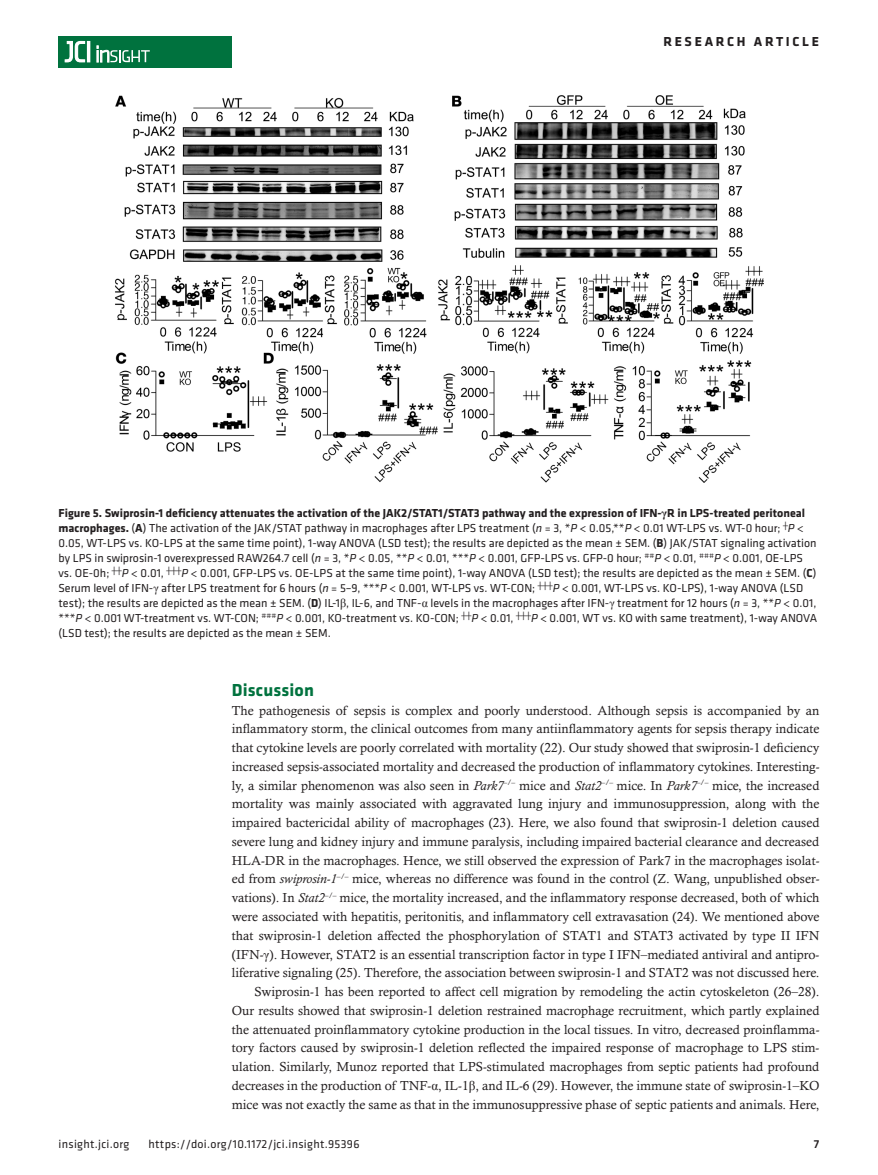
<style>
.page{position:relative;width:878px;height:1175px;background:#fff}
.page>*{position:absolute;margin:0;border:0;box-sizing:border-box;transform-origin:0 0}
.t1{font:700 18px "Klavika";letter-spacing:.01em;color:#00723e}
.t2{font:700 13.5px "Klavika Basic";letter-spacing:.2em;color:#231f20}
.t3{font:13.2px/18.8px "Calisto MT Std";color:#231f20;text-align:right}
.t4{font:12px/15px "Klavika Basic";color:#231f20}
.t5{font:12px "Klavika Basic";letter-spacing:.025em;color:#231f20}
.t6{font:500 12px "Klavika Basic";color:#231f20}
.s1{font-weight:700}
.s2{font-family:"Times New Roman";font-weight:700}
.s3{font-style:italic}
.s4{font-family:"Times New Roman"}
</style>
<div class="page">
<div style="left:59px;top:36px;width:173px;height:31px;background:#00723e"></div>
<hr style="left:87px;top:41px;width:3px;height:21px;background:#fff">
<svg style="left:64px;top:41px;width:21px;height:22px"></svg>
<svg style="left:97px;top:46px;width:53px;height:16px"></svg>
<img style="left:115px;top:96px;width:648px;height:386px">
<p class="t2" style="left:663px;top:32px;width:157px">RESEARCH ARTICLE</p>
<p class="t4" style="left:59px;top:505px;width:760px"><span class="s1">Figure 5. Swiprosin-1 deficiency attenuates the activation of the JAK2/STAT1/STAT3 pathway and the expression of IFN-</span><span class="s2">γ</span><span class="s1">R in LPS-treated peritoneal macrophages.</span> (<span class="s1">A</span>) The activation of the JAK/STAT pathway in macrophages after LPS treatment (<span class="s3">n</span> = 3, *<span class="s3">P</span> &lt; 0.05,**<span class="s3">P</span> &lt; 0.01 WT-LPS vs. WT-0 hour; <sup>┼</sup><span class="s3">P</span> &lt; 0.05, WT-LPS vs. KO-LPS at the same time point), 1-way ANOVA (LSD test); the results are depicted as the mean ± SEM. (<span class="s1">B</span>) JAK/STAT signaling activation by LPS in swiprosin-1 overexpressed RAW264.7 cell (<span class="s3">n</span> = 3, *<span class="s3">P</span> &lt; 0.05, **<span class="s3">P</span> &lt; 0.01, ***<span class="s3">P</span> &lt; 0.001, GFP-LPS vs. GFP-0 hour; <sup>##</sup><span class="s3">P</span> &lt; 0.01, <sup>###</sup><span class="s3">P</span> &lt; 0.001, OE-LPS vs. OE-0h; <sup>┼┼</sup><span class="s3">P</span> &lt; 0.01, <sup>┼┼┼</sup><span class="s3">P</span> &lt; 0.001, GFP-LPS vs. OE-LPS at the same time point), 1-way ANOVA (LSD test); the results are depicted as the mean ± SEM. (<span class="s1">C</span>)<br>Serum level of IFN-<span class="s4">γ</span> after LPS treatment for 6 hours (<span class="s3">n</span> = 5–9, ***<span class="s3">P</span> &lt; 0.001, WT-LPS vs. WT-CON; <sup>┼┼┼</sup><span class="s3">P</span> &lt; 0.001, WT-LPS vs. KO-LPS), 1-way ANOVA (LSD test); the results are depicted as the mean ± SEM. (<span class="s1">D</span>) IL-1<span class="s4">β</span>, IL-6, and TNF-<span class="s4">α</span> levels in the macrophages after IFN-<span class="s4">γ</span> treatment for 12 hours (<span class="s3">n</span> = 3, **<span class="s3">P</span> &lt; 0.01, ***<span class="s3">P</span> &lt; 0.001 WT-treatment vs. WT-CON; <sup>###</sup><span class="s3">P</span> &lt; 0.001, KO-treatment vs. KO-CON; <sup>┼┼</sup><span class="s3">P</span> &lt; 0.01, <sup>┼┼┼</sup><span class="s3">P</span> &lt; 0.001, WT vs. KO with same treatment), 1-way ANOVA (LSD test); the results are depicted as the mean ± SEM.</p>
<h1 class="t1" style="left:232px;top:677px;width:84px">Discussion</h1>
<p class="t3" style="left:232px;top:700px;width:589px">The pathogenesis of sepsis is complex and poorly understood. Although sepsis is accompanied by an inflammatory storm, the clinical outcomes from many antiinflammatory agents for sepsis therapy indicate that cytokine levels are poorly correlated with mortality (22). Our study showed that swiprosin-1 deficiency increased sepsis-associated mortality and decreased the production of inflammatory cytokines. Interesting&shy;ly, a similar phenomenon was also seen in <span class="s3">Park7</span><sup>–/–</sup> mice and <span class="s3">Stat2</span><sup>–/–</sup> mice. In <span class="s3">Park7</span><sup>–/–</sup> mice, the increased mortality was mainly associated with aggravated lung injury and immunosuppression, along with the impaired bactericidal ability of macrophages (23). Here, we also found that swiprosin-1 deletion caused severe lung and kidney injury and immune paralysis, including impaired bacterial clearance and decreased HLA-DR in the macrophages. Hence, we still observed the expression of Park7 in the macrophages isolat&shy;ed from <span class="s3">swiprosin-1</span><sup>–/–</sup> mice, whereas no difference was found in the control (Z. Wang, unpublished obser&shy;vations). In <span class="s3">Stat2</span><sup>–/–</sup> mice, the mortality increased, and the inflammatory response decreased, both of which were associated with hepatitis, peritonitis, and inflammatory cell extravasation (24). We mentioned above that swiprosin-1 deletion affected the phosphorylation of STAT1 and STAT3 activated by type II IFN (IFN-<span class="s4">γ</span>). However, STAT2 is an essential transcription factor in type I IFN–mediated antiviral and antipro&shy;liferative signaling (25). Therefore, the association between swiprosin-1 and STAT2 was not discussed here.<br>Swiprosin-1 has been reported to affect cell migration by remodeling the actin cytoskeleton (26–28).<br>Our results showed that swiprosin-1 deletion restrained macrophage recruitment, which partly explained the attenuated proinflammatory cytokine production in the local tissues. In vitro, decreased proinflamma&shy;tory factors caused by swiprosin-1 deletion reflected the impaired response of macrophage to LPS stim&shy;ulation. Similarly, Munoz reported that LPS-stimulated macrophages from septic patients had profound decreases in the production of TNF-<span class="s4">α</span>, IL-1<span class="s4">β</span>, and IL-6 (29). However, the immune state of swiprosin-1–KO mice was not exactly the same as that in the immunosuppressive phase of septic patients and animals. Here,</p>
<p class="t5" style="left:58px;top:1135px;width:72px">insight.jci.org</p>
<p class="t5" style="left:148px;top:1135px;width:212px">https://doi.org/10.1172/jci.insight.95396</p>
<p class="t6" style="left:813px;top:1135px;width:7px">7</p>
</div>
